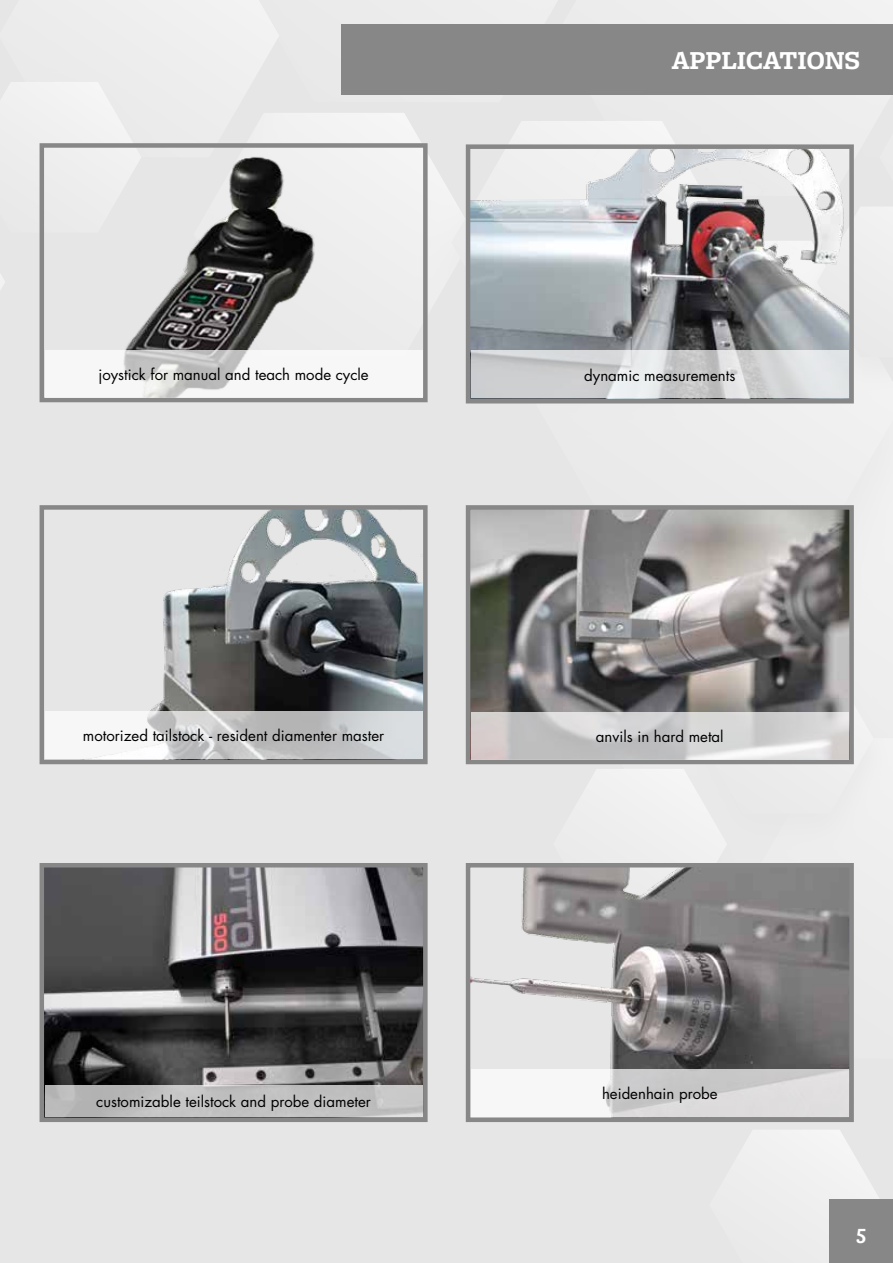
<style>
.page{position:relative;width:893px;height:1263px;background:#e6e6e6}
.page>*{position:absolute;margin:0;border:0;box-sizing:border-box;transform-origin:0 0}
.t1{font:700 27px "Freight Macro Pro";color:#fff}
.t2{font:700 21px "Freight Macro Pro";color:#fff}
.t3{font:15px "Futura Std";color:#000}
</style>
<div class="page">
<div style="left:784px;top:403px;width:88px;height:39px;background:#f0f0f0"></div>
<div style="left:465px;top:121px;width:210px;height:243px;background:#f4f4f4"></div>
<div style="left:872px;top:404px;width:21px;height:188px;background:#f0f0f1"></div>
<div style="left:873px;top:738px;width:20px;height:76px;background:#f1f0f1"></div>
<svg style="left:553px;top:705px;width:320px;height:157px"></svg>
<img style="left:785px;top:375px;width:108px;height:29px">
<svg style="left:781px;top:0;width:112px;height:245px"></svg>
<svg style="left:747px;top:1130px;width:132px;height:69px"></svg>
<svg style="left:0;top:0;width:566px;height:357px"></svg>
<div style="left:829px;top:1199px;width:64px;height:64px;background:#878787"></div>
<div style="left:341px;top:24px;width:552px;height:71px;background:#878787"></div>
<img style="left:45px;top:148px;width:378px;height:249px">
<div style="left:40px;top:143px;width:388px;height:259px;border:4px solid #878787"></div>
<svg style="left:45px;top:350px;width:377px;height:47px;background:#ebebeb"></svg>
<img style="left:150px;top:510px;width:273px;height:249px">
<div style="left:40px;top:505px;width:388px;height:259px;border:4px solid #878787"></div>
<svg style="left:45px;top:711px;width:377px;height:48px"></svg>
<img style="left:45px;top:868px;width:378px;height:246px">
<div style="left:40px;top:863px;width:388px;height:259px;border:4px solid #878787"></div>
<div style="left:45px;top:1085px;width:377px;height:32px;background:linear-gradient(to right,#b8b8b8,#c6c6c6)"></div>
<img style="left:471px;top:149px;width:378px;height:249px">
<div style="left:466px;top:144px;width:388px;height:259px;border:4px solid #878787"></div>
<svg style="left:471px;top:351px;width:377px;height:47px"></svg>
<img style="left:471px;top:510px;width:378px;height:249px">
<div style="left:466px;top:505px;width:388px;height:259px;border:4px solid #878787"></div>
<svg style="left:471px;top:712px;width:377px;height:47px"></svg>
<img style="left:471px;top:868px;width:378px;height:249px">
<div style="left:466px;top:863px;width:388px;height:259px;border:4px solid #878787"></div>
<svg style="left:471px;top:1069px;width:377px;height:47px"></svg>
<p class="t3" style="left:98px;top:365px;width:272px">joystick for manual and teach mode cycle</p>
<p class="t3" style="left:83px;top:726px;width:303px">motorized tailstock - resident diamenter master</p>
<p class="t3" style="left:96px;top:1092px;width:276px">customizable teilstock and probe diameter</p>
<h1 class="t1" style="left:672px;top:42px;width:190px">APPLICATIONS</h1>
<p class="t3" style="left:584px;top:365px;width:153px">dynamic measurements</p>
<p class="t3" style="left:596px;top:727px;width:129px">anvils in hard metal</p>
<p class="t3" style="left:602px;top:1084px;width:117px">heidenhain probe</p>
<h2 class="t2" style="left:856px;top:1217px;width:11px">5</h2>
</div>
